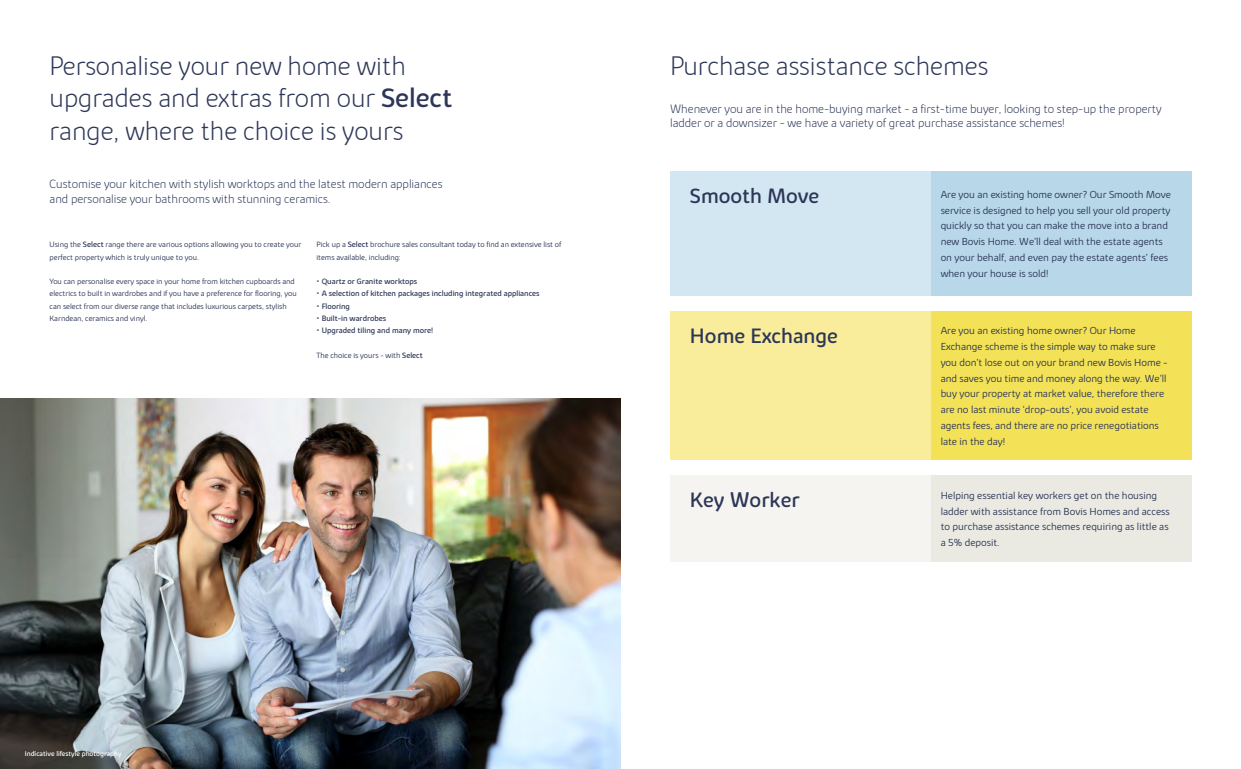
<style>
.page{position:relative;width:1241px;height:769px;background:#fff}
.page>*{position:absolute;margin:0;border:0;box-sizing:border-box;transform-origin:0 0}
.t1{font:200 27.12px/32.4px "Bovis Sans";color:#2c3657}
.t2{font:21px "Bovis Sans";color:#2c3657}
.t3{font:200 12.25px/14.9px "Bovis Sans";color:#2c3657}
.t4{font:300 10.5px/15.8px "Bovis Sans";color:#2c3657}
.t5{font:300 7.88px/12.2px "Bovis Sans";color:#2c3657}
.t6{font:7.88px "Bovis Sans";color:#2c3657}
.t7{font:7px "Bovis Sans";color:#fff}
.s1{font-weight:400}
.s2{font-size:13.12px}
</style>
<div class="page">
<img style="left:0;top:398px;width:620px;height:371px">
<div style="left:670px;top:171px;width:521px;height:124px;background:#d3e7f2"></div>
<div style="left:670px;top:475px;width:521px;height:87px;background:#f5f4f0"></div>
<div style="left:670px;top:311px;width:521px;height:148px;background:#f9ec9a"></div>
<div style="left:930px;top:171px;width:261px;height:124px;background:#b8d8e9"></div>
<div style="left:930px;top:475px;width:261px;height:87px;background:#ebeae2"></div>
<div style="left:930px;top:311px;width:261px;height:148px;background:#f3e258"></div>
<h1 class="t1" style="left:50px;top:50px;width:404px">Personalise your new home with upgrades and extras from our <span class="s1">Select </span>range, where the choice is yours</h1>
<h1 class="t1" style="left:670px;top:50px;width:320px">Purchase assistance schemes</h1>
<p class="t3" style="left:670px;top:101px;width:493px">Whenever you are in the home-buying market - a first-time buyer, looking to step-up the property ladder or a downsizer - we have a variety of great purchase assistance schemes!</p>
<p class="t3" style="left:50px;top:176px;width:394px">Customise your kitchen with stylish worktops and the latest modern appliances and personalise your bathrooms with stunning ceramics.</p>
<p class="t5" style="left:50px;top:239px;width:253px">Using the <span class="s1">Select</span> range there are various options allowing you to create your perfect property which is truly unique to you.</p>
<p class="t5" style="left:50px;top:275px;width:248px">You can personalise every space in your home from kitchen cupboards and electrics to built in wardrobes and if you have a preference for flooring, you can select from our diverse range that includes luxurious carpets, stylish Karndean, ceramics and vinyl.</p>
<p class="t5" style="left:316px;top:239px;width:246px">Pick up a <span class="s1">Select</span> brochure sales consultant today to find an extensive list of items available, including:</p>
<p class="t6" style="left:316px;top:277px;width:102px"><span class="s2">•</span> Quartz or Granite worktops</p>
<p class="t6" style="left:316px;top:289px;width:225px"><span class="s2">•</span> A selection of kitchen packages including integrated appliances</p>
<p class="t6" style="left:316px;top:301px;width:35px"><span class="s2">•</span> Flooring</p>
<p class="t6" style="left:316px;top:313px;width:71px"><span class="s2">•</span> Built-in wardrobes</p>
<p class="t6" style="left:316px;top:326px;width:118px"><span class="s2">•</span> Upgraded tiling and many more!</p>
<p class="t5" style="left:316px;top:349px;width:108px">The choice is yours - with <span class="s1">Select</span></p>
<p class="t7" style="left:25px;top:749px;width:98px">Indicative lifestyle photography</p>
<h2 class="t2" style="left:690px;top:184px;width:131px">Smooth Move</h2>
<p class="t4" style="left:940px;top:186px;width:232px">Are you an existing home owner? Our Smooth Move service is designed to help you sell your old property quickly so that you can make the move into a brand new Bovis Home. We’ll deal with the estate agents on your behalf, and even pay the estate agents’ fees when your house is sold!</p>
<h2 class="t2" style="left:690px;top:323px;width:149px">Home Exchange</h2>
<p class="t4" style="left:940px;top:323px;width:228px">Are you an existing home owner? Our Home Exchange scheme is the simple way to make sure you don’t lose out on your brand new Bovis Home - and saves you time and money along the way. We’ll buy your property at market value, therefore there are no last minute ‘drop-outs’, you avoid estate agents fees, and there are no price renegotiations late in the day!</p>
<h2 class="t2" style="left:690px;top:488px;width:111px">Key Worker</h2>
<p class="t4" style="left:940px;top:487px;width:230px">Helping essential key workers get on the housing ladder with assistance from Bovis Homes and access to purchase assistance schemes requiring as little as a 5% deposit.</p>
</div>
